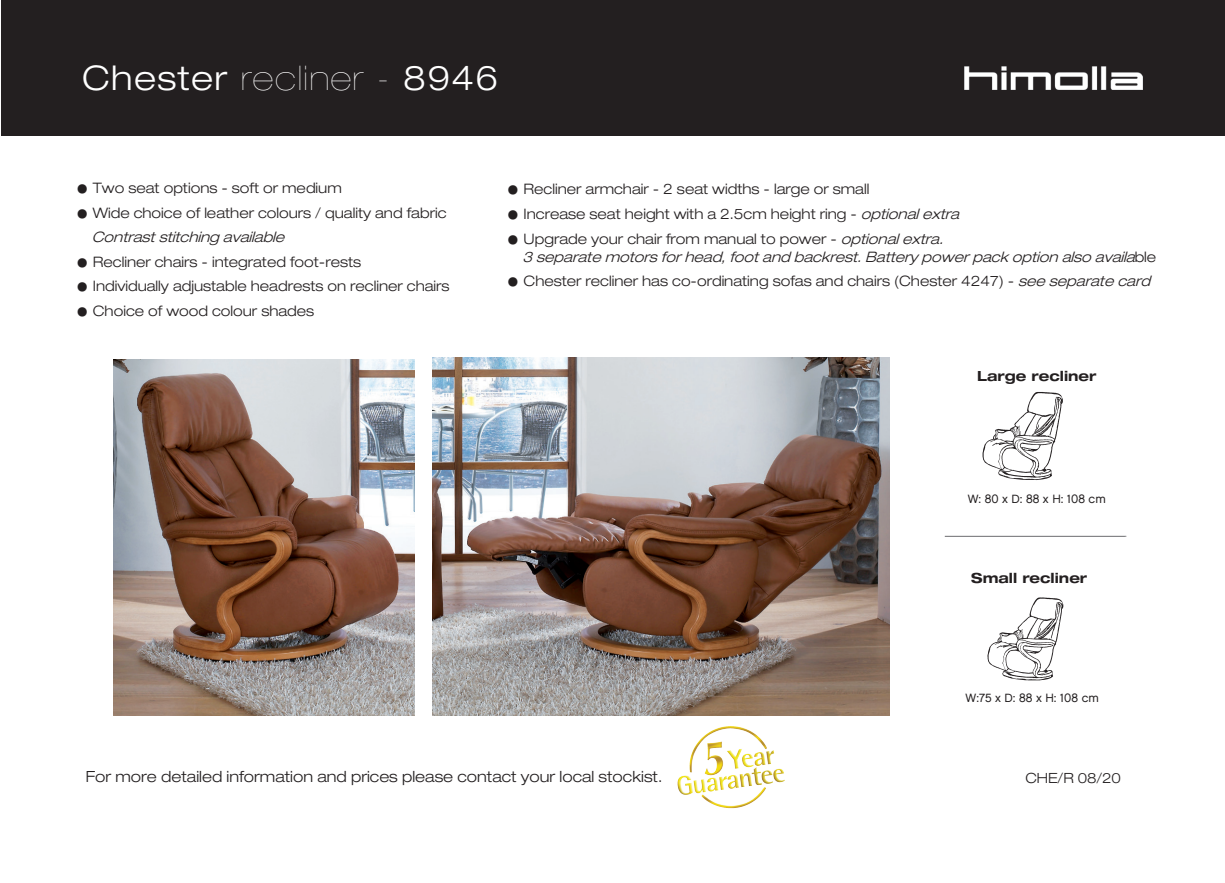
<style>
.page{position:relative;width:1225px;height:883px;background:#fff}
.page>*{position:absolute;margin:0;border:0;box-sizing:border-box;transform-origin:0 0}
.t1{font:900 35px "Source Code Pro";color:#231f20}
.t2{font:300 expanded 34px "Helvetica Neue";letter-spacing:.04em;color:#fff}
.t3{font:300 expanded 15.4px "Helvetica Neue";color:#231f20}
.t4{font:300 expanded 14.4px "Helvetica Neue";color:#231f20}
.t5{font:italic 300 expanded 14.4px/18px "Helvetica Neue";color:#231f20}
.t6{font:700 expanded 14px "Helvetica Neue";color:#231f20}
.t7{font:300 expanded 14px "Helvetica Neue";color:#231f20}
.t8{font:500 12px "De La Warr";color:#231f20}
.s1{font-weight:900}
.s2{font-style:italic}
.s3{font-style:normal}
</style>
<div class="page">
<img style="left:113px;top:360px;width:302px;height:355px">
<img style="left:432px;top:358px;width:457px;height:357px">
<img style="left:982px;top:392px;width:81px;height:88px">
<svg style="left:945px;top:535px;width:182px;height:146px"></svg>
<img style="left:944px;top:536px;width:182px;height:1px">
<div style="left:1px;top:0;width:1223px;height:136px;background:#231f20"></div>
<img style="left:964px;top:66px;width:177px;height:23px">
<img style="left:695px;top:726px;width:35px;height:21px">
<h2 class="t2" style="left:82px;top:57px;width:417px">Chester <span class="s1">recliner -</span> 8946</h2>
<h1 class="t1" style="left:72px;top:159px;width:23px">.</h1>
<p class="t4" style="left:93px;top:179px;width:250px">Two seat options - soft or medium</p>
<h1 class="t1" style="left:72px;top:183px;width:23px">.</h1>
<p class="t4" style="left:93px;top:204px;width:355px">Wide choice of leather colours / quality and fabric</p>
<p class="t5" style="left:92px;top:228px;width:198px">Contraststitching available</p>
<h1 class="t1" style="left:72px;top:232px;width:23px">.</h1>
<p class="t4" style="left:93px;top:253px;width:270px">Recliner chairs - integrated foot-rests</p>
<h1 class="t1" style="left:72px;top:257px;width:23px">.</h1>
<p class="t4" style="left:93px;top:278px;width:358px">Individually adjustable headrests on recliner chairs</p>
<h1 class="t1" style="left:72px;top:282px;width:23px">.</h1>
<p class="t4" style="left:93px;top:302px;width:223px">Choice of wood colour shades</p>
<h1 class="t1" style="left:502px;top:160px;width:23px">.</h1>
<p class="t4" style="left:523px;top:180px;width:347px">Recliner armchair - 2 seat widths - large or small</p>
<h1 class="t1" style="left:502px;top:184px;width:23px">.</h1>
<p class="t4" style="left:523px;top:205px;width:441px">Increase seat height with a 2.5cm height ring - <span class="s2">optionalextra</span></p>
<h1 class="t1" style="left:502px;top:209px;width:23px">.</h1>
<p class="t5" style="left:522px;top:229px;width:635px"><span class="s3">Upgrade your chair from manual to power -</span> optionalextra.<br>3 separate motorsforhead,footand backrest.Battery powerpackoption also availa<span class="s3">b l e</span></p>
<h1 class="t1" style="left:502px;top:252px;width:23px">.</h1>
<p class="t4" style="left:523px;top:272px;width:632px">Chester recliner has co-ordinating sofas and chairs (Chester 4247) - <span class="s2">see separate card</span></p>
<p class="t6" style="left:976px;top:367px;width:121px">Large recliner</p>
<p class="t8" style="left:967px;top:491px;width:140px">W: 80 x D: 88 x H: 108 cm</p>
<p class="t6" style="left:971px;top:569px;width:117px">Small recliner</p>
<p class="t8" style="left:965px;top:690px;width:135px">W:75 x D: 88 x H: 108 cm</p>
<p class="t3" style="left:86px;top:767px;width:578px">For more detailed information and prices please contact your local stockist.</p>
<p class="t7" style="left:1025px;top:769px;width:97px">CHE/R 08/20</p>
</div>
